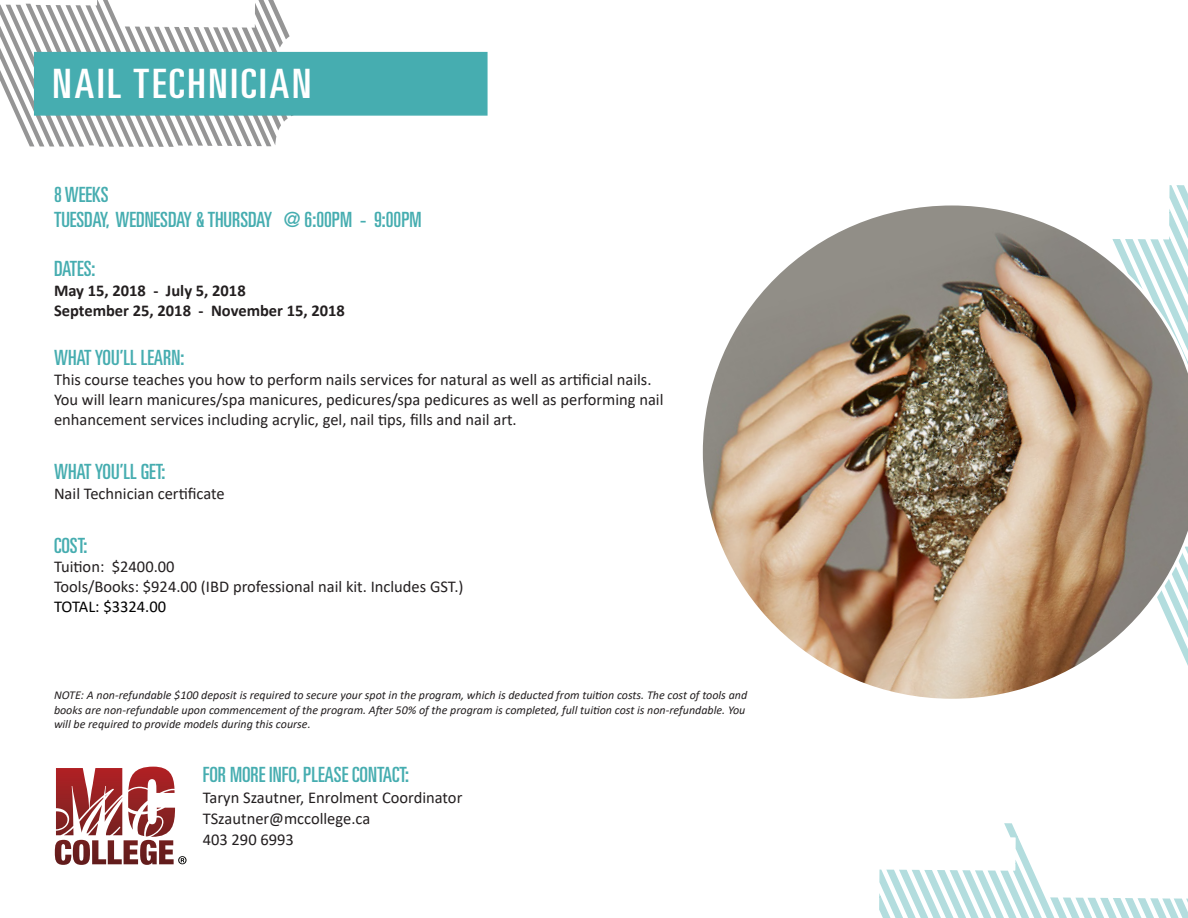
<style>
.page{position:relative;width:1188px;height:918px;background:#fff}
.page>*{position:absolute;margin:0;border:0;box-sizing:border-box;transform-origin:0 0}
.t1{font:ultra-condensed 40.5px "Univers LT Std";letter-spacing:.06em;color:#fff;scale:1.11 1}
.t2{font:ultra-condensed 21px "Univers LT Std";color:#46adb0}
.t3{font:16.5px/19.8px "Calibri";color:#231f20}
.t4{font:700 16.5px "Calibri";color:#231f20}
.t5{font:16.5px "Calibri";color:#000}
.t6{font:italic 12px/14.4px "Calibri";color:#231f20}
</style>
<div class="page">
<svg style="left:0;top:0;width:296px;height:147px"></svg>
<div style="left:34px;top:52px;width:454px;height:64px;background:#46adb0;border:2px solid #46adb0"></div>
<svg style="left:879px;top:823px;width:309px;height:95px"></svg>
<svg style="left:1169px;top:185px;width:19px;height:18px"></svg>
<img style="left:702px;top:203px;width:486px;height:496px">
<svg style="left:55px;top:767px;width:132px;height:98px"></svg>
<p class="t1" style="left:52px;top:61px;width:235px">NAIL TECHNICIAN</p>
<p class="t2" style="left:54px;top:182px;width:56px">8 WEEKS</p>
<p class="t2" style="left:54px;top:207px;width:369px">TUESDAY, WEDNESDAY &amp; THURSDAY @ 6:00PM - 9:00PM</p>
<p class="t2" style="left:54px;top:257px;width:43px">DATES:</p>
<p class="t4" style="left:54px;top:279px;width:193px">May 15, 2018 - July 5, 2018</p>
<p class="t4" style="left:54px;top:299px;width:293px">September 25, 2018 - November 15, 2018</p>
<p class="t2" style="left:54px;top:346px;width:132px">WHAT YOU’LL LEARN:</p>
<p class="t3" style="left:54px;top:369px;width:611px">This course teaches you how to perform nails services for natural as well as artificial nails.<br>You will learn manicures/spa manicures, pedicures/spa pedicures as well as performing nail enhancement services including acrylic, gel, nail tips, fills and nail art.</p>
<p class="t2" style="left:54px;top:459px;width:113px">WHAT YOU’LL GET:</p>
<p class="t3" style="left:54px;top:483px;width:172px">Nail Technician certificate</p>
<p class="t2" style="left:54px;top:533px;width:35px">COST:</p>
<p class="t3" style="left:54px;top:557px;width:122px">Tuition: $2400.00</p>
<p class="t3" style="left:54px;top:576px;width:411px">Tools/Books: $924.00 (IBD professional nail kit. Includes GST.)</p>
<p class="t5" style="left:54px;top:595px;width:114px">TOTAL: $3324.00</p>
<p class="t6" style="left:54px;top:688px;width:695px">NOTE: A non-refundable $100 deposit is required to secure your spot in the program, which is deducted from tuition costs. The cost of tools and books are non-refundable upon commencement of the program. After 50% of the program is completed, full tuition cost is non-refundable. You will be required to provide models during this course.</p>
<p class="t2" style="left:203px;top:762px;width:208px">FOR MORE INFO, PLEASE CONTACT:</p>
<p class="t3" style="left:203px;top:787px;width:261px">Taryn Szautner, Enrolment Coordinator</p>
<p class="t3" style="left:203px;top:808px;width:169px">TSzautner@mccollege.ca</p>
<p class="t3" style="left:203px;top:829px;width:93px">403 290 6993</p>
</div>
